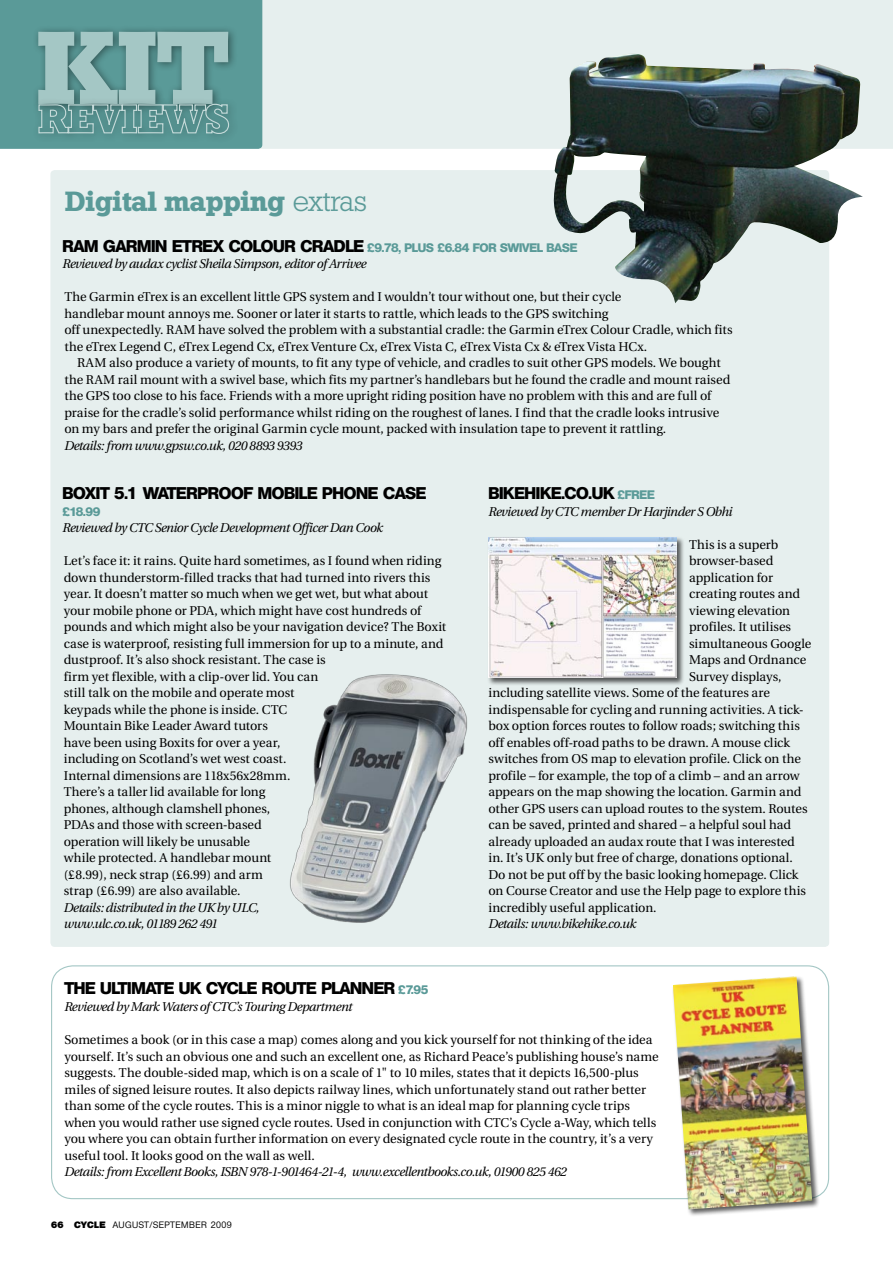
<style>
.page{position:relative;width:893px;height:1263px;background:#fff}
.page>*{position:absolute;margin:0;border:0;box-sizing:border-box;transform-origin:0 0}
.t1{font:700 100.5px "Stafford";color:#a4c7c5}
._2ndPara{font:600 27px "Stafford";color:#5a9a98}
.t2{font:800 16.5px "Olympia";letter-spacing:-.02em;color:#000}
.Answer_2ndPara{font:12.75px/16.5px "Utopia";letter-spacing:-.005em;color:#000}
.Answer_2ndPara-2{font:italic 12.75px/16.5px "Utopia";letter-spacing:-.04em;color:#000}
.t3{font:800 12px "Olympia";letter-spacing:-.02em;color:#5a9a98}
.t4{font:500 9px "Olympia";letter-spacing:.05em;color:#000}
.s1{font-weight:300}
.s2{font-size:16.5px;color:#000}
.s3{font-size:12px;color:#5a9a98}
.s4{font-weight:800}
</style>
<div class="page">
<div style="left:262px;top:0;width:631px;height:149px;background:#e6efee"></div>
<svg style="left:0;top:0;width:262px;height:149px;background:#538a88"></svg>
<div style="left:50px;top:170px;width:779px;height:777px;background:#e6efee;border-radius:4px"></div>
<img style="left:290px;top:674px;width:178px;height:249px">
<div style="left:487px;top:537px;width:197px;height:149px;background:#000;opacity:.65"></div>
<img style="left:488px;top:538px;width:188px;height:140px">
<img style="left:554px;top:54px;width:309px;height:249px">
<div style="left:672px;top:975px;width:148px;height:241px;background:#000;opacity:.65"></div>
<img style="left:673px;top:976px;width:139px;height:233px">
<p class="t1" style="left:37px;top:7px;width:194px">KIT</p>
<p class="_2ndPara" style="left:65px;top:185px;width:303px">Digital mapping <span class="s1">extras</span></p>
<p class="t3" style="left:62px;top:240px;width:516px"><span class="s2">RAM GARMIN ETREX COLOUR CRADLE</span> £9.78, PLUS £6.84 FOR SWIVEL BASE</p>
<p class="Answer_2ndPara-2" style="left:62px;top:256px;width:306px">Reviewed by audax cyclist Sheila Simpson, editor of Arrivee</p>
<p class="Answer_2ndPara" style="left:64px;top:289px;width:670px">The Garmin eTrex is an excellent little GPS system and I wouldn’t tour without one, but their cycle<br>handlebar mount annoys me. Sooner or later it starts to rattle, which leads to the GPS switching<br>off unexpectedly. RAM have solved the problem with a substantial cradle: the Garmin eTrex Colour Cradle, which fits the eTrex Legend C, eTrex Legend Cx, eTrex Venture Cx, eTrex Vista C, eTrex Vista Cx &amp; eTrex Vista HCx.</p>
<p class="Answer_2ndPara" style="left:64px;top:355px;width:667px;text-indent:13px">RAM also produce a variety of mounts, to fit any type of vehicle, and cradles to suit other GPS models. We bought the RAM rail mount with a swivel base, which fits my partner’s handlebars but he found the cradle and mount raised the GPS too close to his face. Friends with a more upright riding position have no problem with this and are full of praise for the cradle’s solid performance whilst riding on the roughest of lanes. I find that the cradle looks intrusive on my bars and prefer the original Garmin cycle mount, packed with insulation tape to prevent it rattling.</p>
<p class="Answer_2ndPara-2" style="left:64px;top:437px;width:240px">Details: from www.gpsw.co.uk, 020 8893 9393</p>
<p class="t2" style="left:62px;top:484px;width:93px">BOXIT 5.1 WAT</p>
<p class="t2" style="left:176px;top:484px;width:252px">ERPROOF MOBILE PHONE CASE</p>
<p class="t3" style="left:62px;top:504px;width:40px">£18.99</p>
<p class="Answer_2ndPara-2" style="left:62px;top:520px;width:322px">Reviewed by CTC Senior Cycle Development Officer Dan Cook</p>
<p class="Answer_2ndPara" style="left:64px;top:553px;width:384px">Let’s face it: it rains. Quite hard sometimes, as I found when riding down thunderstorm-filled tracks that had turned into rivers this year. It doesn’t matter so much when we get wet, but what about your mobile phone or PDA, which might have cost hundreds of pounds and which might also be your navigation device? The Boxit case is waterproof, resisting full immersion for up to a minute, and dustproof. It’s also shock resistant. The case is<br>firm yet flexible, with a clip-over lid. You can<br>still talk on the mobile and operate most<br>keypads while the phone is inside. CTC<br>Mountain Bike Leader Award tutors<br>have been using Boxits for over a year,<br>including on Scotland’s wet west coast.<br>Internal dimensions are 118x56x28mm.<br>There’s a taller lid available for long<br>phones, although clamshell phones,<br>PDAs and those with screen-based<br>operation will likely be unusable<br>while protected. A handlebar mount<br>(£8.99), neck strap (£6.99) and arm<br>strap (£6.99) are also available.</p>
<p class="Answer_2ndPara-2" style="left:64px;top:900px;width:197px">Details: distributed in the UK by ULC, www.ulc.co.uk, 01189 262 491</p>
<p class="t2" style="left:64px;top:979px;width:366px">THE ULTIMATE UK CYCLE ROUTE PLANNER <span class="s3">£7.95</span></p>
<p class="Answer_2ndPara-2" style="left:64px;top:999px;width:290px">Reviewed by Mark Waters of CTC’s Touring Department</p>
<p class="t2" style="left:488px;top:484px;width:168px">BIKEHIKE.CO.UK <span class="s3">£FREE</span></p>
<p class="Answer_2ndPara-2" style="left:488px;top:503px;width:246px">Reviewed by CTC member Dr Harjinder S Obhi</p>
<p class="Answer_2ndPara" style="left:689px;top:536px;width:91px">This is a superb</p>
<p class="Answer_2ndPara" style="left:689px;top:553px;width:86px">browser-based</p>
<p class="Answer_2ndPara" style="left:689px;top:569px;width:85px">application for</p>
<p class="Answer_2ndPara" style="left:689px;top:586px;width:113px">creating routes and</p>
<p class="Answer_2ndPara" style="left:689px;top:602px;width:102px">viewing elevation</p>
<p class="Answer_2ndPara" style="left:689px;top:619px;width:104px">profiles. It utilises</p>
<p class="Answer_2ndPara" style="left:689px;top:635px;width:124px">simultaneous Google</p>
<p class="Answer_2ndPara" style="left:689px;top:652px;width:119px">Maps and Ordnance</p>
<p class="Answer_2ndPara" style="left:689px;top:668px;width:94px">Survey displays,</p>
<p class="Answer_2ndPara" style="left:488px;top:685px;width:283px">including satellite views. Some of the features are</p>
<p class="Answer_2ndPara" style="left:488px;top:702px;width:317px">indispensable for cycling and running activities. A tick-</p>
<p class="Answer_2ndPara" style="left:488px;top:718px;width:313px">box option forces routes to follow roads; switching this</p>
<p class="Answer_2ndPara" style="left:488px;top:735px;width:303px">off enables off-road paths to be drawn. A mouse click</p>
<p class="Answer_2ndPara" style="left:488px;top:751px;width:314px">switches from OS map to elevation profile. Click on the</p>
<p class="Answer_2ndPara" style="left:488px;top:768px;width:313px">profile – for example, the top of a climb – and an arrow</p>
<p class="Answer_2ndPara" style="left:488px;top:784px;width:314px">appears on the map showing the location. Garmin and</p>
<p class="Answer_2ndPara" style="left:488px;top:801px;width:321px">other GPS users can upload routes to the system. Routes</p>
<p class="Answer_2ndPara" style="left:488px;top:817px;width:304px">can be saved, printed and shared – a helpful soul had</p>
<p class="Answer_2ndPara" style="left:488px;top:834px;width:308px">already uploaded an audax route that I was interested</p>
<p class="Answer_2ndPara" style="left:488px;top:850px;width:306px">in. It’s UK only but free of charge, donations optional.</p>
<p class="Answer_2ndPara" style="left:488px;top:867px;width:312px">Do not be put off by the basic looking homepage. Click</p>
<p class="Answer_2ndPara" style="left:488px;top:883px;width:319px">on Course Creator and use the Help page to explore this</p>
<p class="Answer_2ndPara" style="left:488px;top:900px;width:170px">incredibly useful application.</p>
<p class="Answer_2ndPara-2" style="left:488px;top:916px;width:150px">Details: www.bikehike.co.uk</p>
<p class="Answer_2ndPara" style="left:64px;top:1032px;width:596px">Sometimes a book (or in this case a map) comes along and you kick yourself for not thinking of the idea yourself. It’s such an obvious one and such an excellent one, as Richard Peace’s publishing house’s name suggests. The double-sided map, which is on a scale of 1" to 10 miles, states that it depicts 16,500-plus miles of signed leisure routes. It also depicts railway lines, which unfortunately stand out rather better than some of the cycle routes. This is a minor niggle to what is an ideal map for planning cycle trips when you would rather use signed cycle routes. Used in conjunction with CTC’s Cycle a-Way, which tells you where you can obtain further information on every designated cycle route in the country, it’s a very useful tool. It looks good on the wall as well.</p>
<p class="Answer_2ndPara-2" style="left:64px;top:1164px;width:504px">Details: from Excellent Books, ISBN 978-1-901464-21-4, www.excellentbooks.co.uk, 01900 825 462</p>
<p class="t4" style="left:51px;top:1219px;width:182px"><span class="s4">66 CYCLE</span> AUGUST/SEPTEMBER 2009</p>
</div>
